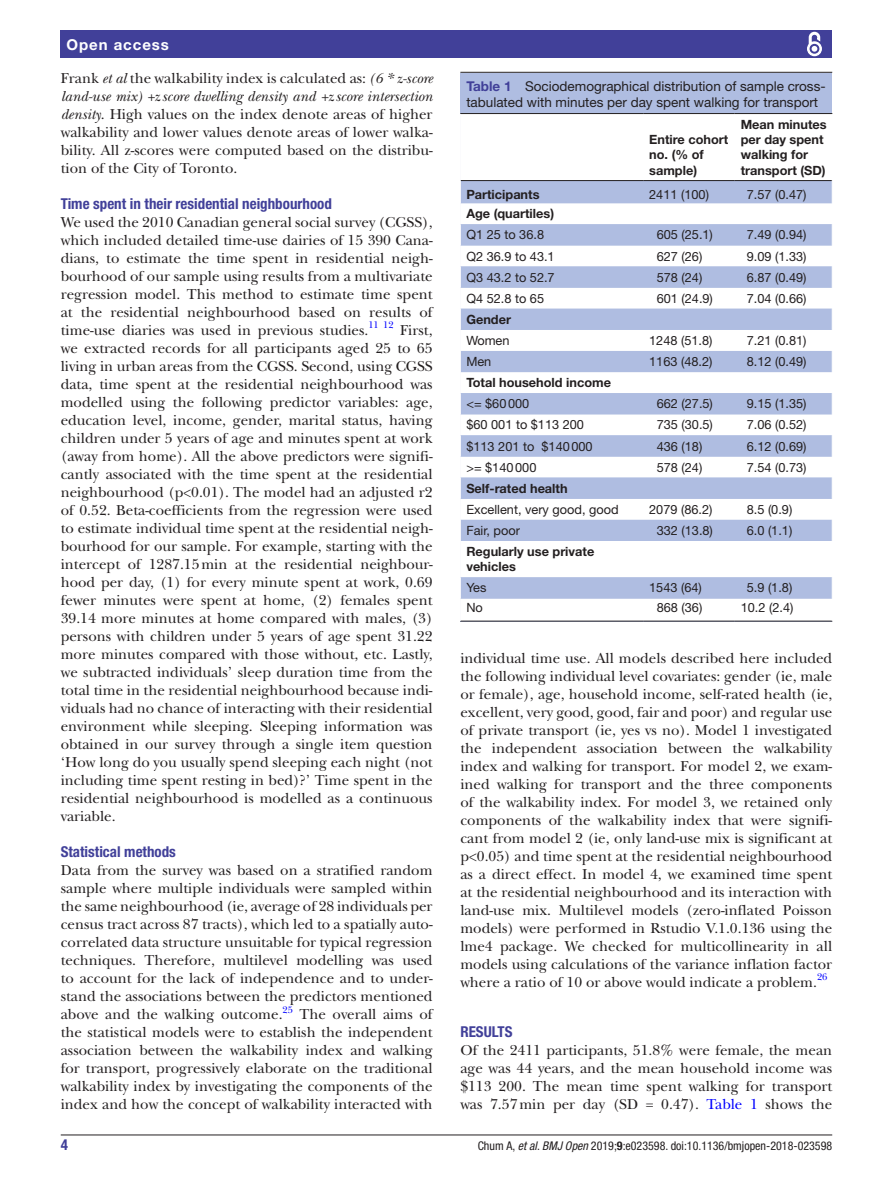
<style>
.page{position:relative;width:893px;height:1191px;background:#fff}
.page>*{position:absolute;margin:0;border:0;box-sizing:border-box;transform-origin:0 0}
.t1{font:15px/18px "New Baskerville";color:#231f20;text-align:justify}
.t2{font:700 condensed 15px "Helvetica Neue LT Std";color:#414099}
.t3{font:700 15px "Helvetica Neue LT Std";letter-spacing:.065em;color:#fff}
.t4{font:13.5px/16.5px "Helvetica Neue LT Std";color:#231f20}
.t5{font:12.75px "Helvetica Neue LT Std";color:#231f20}
.t6{font:700 12.75px/15.3px "Helvetica Neue LT Std";color:#231f20}
.t7{font:condensed 12px "Helvetica Neue LT Std";color:#231f20}
.t8{font:9.9px "New Baskerville";color:#00f}
.s1{font-style:italic}
.s2{font-weight:700;color:#414099}
.s3{color:#00f}
.s4{font-weight:700}
</style>
<div class="page">
<hr style="left:61px;top:1134px;width:771px;height:1px;background:#231f20">
<div style="left:61px;top:31px;width:771px;height:27px;background:#414099"></div>
<svg style="left:807px;top:31px;width:15px;height:26px"></svg>
<div style="left:460px;top:73px;width:372px;height:548px;background:#afbde1"></div>
<hr style="left:460px;top:72px;width:372px;height:1px;background:#231f20">
<div style="left:461px;top:114px;width:371px;height:507px;background:#fff"></div>
<svg style="left:461px;top:181px;width:371px;height:417px"></svg>
<hr style="left:460px;top:113px;width:183px;height:1px;background:#231f20">
<hr style="left:460px;top:180px;width:183px;height:1px;background:#231f20">
<hr style="left:643px;top:113px;width:92px;height:1px;background:#231f20">
<hr style="left:643px;top:180px;width:92px;height:1px;background:#231f20">
<hr style="left:735px;top:113px;width:97px;height:1px;background:#231f20">
<hr style="left:735px;top:180px;width:97px;height:1px;background:#231f20">
<hr style="left:460px;top:621px;width:183px;height:1px;background:#231f20">
<hr style="left:643px;top:621px;width:92px;height:1px;background:#231f20">
<hr style="left:735px;top:621px;width:97px;height:1px;background:#231f20">
<hr style="left:460px;top:114px;width:1px;height:67px;background:#fff">
<svg style="left:460px;top:181px;width:1px;height:360px"></svg>
<hr style="left:460px;top:541px;width:1px;height:36px;background:#fff">
<svg style="left:460px;top:577px;width:1px;height:44px"></svg>
<p class="t3" style="left:66px;top:35px;width:104px">Open access</p>
<p class="t1" style="left:61px;top:69px;width:373px">Frank <span class="s1">et al</span> the walkability index is calculated as: <span class="s1">(6 * z-score land-use mix) +zscore dwelling density and +zscore intersection density</span>. High values on the index denote areas of higher walkability and lower values denote areas of lower walka&shy;bility. All z-scores were computed based on the distribu&shy;tion of the City of Toronto.</p>
<p class="t2" style="left:61px;top:195px;width:273px">Time spent in their residential neighbourhood</p>
<p class="t1" style="left:61px;top:213px;width:373px">We used the 2010 Canadian general social survey (CGSS), which included detailed time-use dairies of 15 390 Cana&shy;dians, to estimate the time spent in residential neigh&shy;bourhood of our sample using results from a multivariate regression model. This method to estimate time spent at the residential neighbourhood based on results of time-use diaries was used in previous studies.</p>
<p class="t8" style="left:368px;top:319px;width:27px">11 12</p>
<p class="t1" style="left:61px;top:321px;width:373px;text-indent:339px">First, we extracted records for all participants aged 25 to 65 living in urban areas from the CGSS. Second, using CGSS data, time spent at the residential neighbourhood was modelled using the following predictor variables: age, education level, income, gender, marital status, having children under 5 years of age and minutes spent at work (away from home). All the above predictors were signifi&shy;cantly associated with the time spent at the residential neighbourhood (p&lt;0.01). The model had an adjusted r2 of 0.52. Beta-coefficients from the regression were used to estimate individual time spent at the residential neigh&shy;bourhood for our sample. For example, starting with the intercept of 1287.15min at the residential neighbour&shy;hood per day, (1) for every minute spent at work, 0.69 fewer minutes were spent at home, (2) females spent 39.14 more minutes at home compared with males, (3) persons with children under 5 years of age spent 31.22 more minutes compared with those without, etc. Lastly, we subtracted individuals’ sleep duration time from the total time in the residential neighbourhood because indi&shy;viduals had no chance of interacting with their residential environment while sleeping. Sleeping information was obtained in our survey through a single item question ‘How long do you usually spend sleeping each night (not including time spent resting in bed)?’ Time spent in the residential neighbourhood is modelled as a continuous variable.</p>
<p class="t2" style="left:61px;top:843px;width:117px">Statistical methods</p>
<p class="t1" style="left:61px;top:861px;width:373px">Data from the survey was based on a stratified random sample where multiple individuals were sampled within the same neighbourhood (ie, average of 28 individuals per census tract across 87 tracts), which led to a spatially auto&shy;correlated data structure unsuitable for typical regression techniques. Therefore, multilevel modelling was used to account for the lack of independence and to under&shy;stand the associations between the predictors mentioned above and the walking outcome.</p>
<p class="t8" style="left:283px;top:1003px;width:12px">25</p>
<p class="t1" style="left:61px;top:1005px;width:373px;text-indent:239px">The overall aims of the statistical models were to establish the independent association between the walkability index and walking for transport, progressively elaborate on the traditional walkability index by investigating the components of the index and how the concept of walkability interacted with</p>
<p class="t4" style="left:466px;top:77px;width:361px"><span class="s2">Table 1</span> Sociodemographical distribution of sample cross&shy;tabulated with minutes per day spent walking for transport</p>
<p class="t6" style="left:649px;top:131px;width:81px">Entire cohort no. (% of sample)</p>
<p class="t6" style="left:741px;top:116px;width:87px">Mean minutes per day spent walking for transport (SD)</p>
<p class="t6" style="left:466px;top:186px;width:75px">Participants</p>
<p class="t5" style="left:649px;top:186px;width:61px">2411 (100)</p>
<p class="t5" style="left:747px;top:186px;width:61px">7.57 (0.47)</p>
<p class="t6" style="left:466px;top:206px;width:89px">Age (quartiles)</p>
<p class="t5" style="left:466px;top:227px;width:79px">Q1 25 to 36.8</p>
<p class="t5" style="left:657px;top:227px;width:58px">605 (25.1)</p>
<p class="t5" style="left:747px;top:227px;width:61px">7.49 (0.94)</p>
<p class="t5" style="left:466px;top:248px;width:90px">Q2 36.9 to 43.1</p>
<p class="t5" style="left:657px;top:248px;width:47px">627 (26)</p>
<p class="t5" style="left:747px;top:248px;width:61px">9.09 (1.33)</p>
<p class="t5" style="left:466px;top:269px;width:90px">Q3 43.2 to 52.7</p>
<p class="t5" style="left:657px;top:269px;width:47px">578 (24)</p>
<p class="t5" style="left:747px;top:269px;width:61px">6.87 (0.49)</p>
<p class="t5" style="left:466px;top:290px;width:79px">Q4 52.8 to 65</p>
<p class="t5" style="left:657px;top:290px;width:58px">601 (24.9)</p>
<p class="t5" style="left:747px;top:290px;width:61px">7.04 (0.66)</p>
<p class="t6" style="left:466px;top:311px;width:46px">Gender</p>
<p class="t5" style="left:466px;top:333px;width:45px">Women</p>
<p class="t5" style="left:649px;top:333px;width:65px">1248 (51.8)</p>
<p class="t5" style="left:747px;top:333px;width:61px">7.21 (0.81)</p>
<p class="t5" style="left:466px;top:354px;width:27px">Men</p>
<p class="t5" style="left:649px;top:354px;width:65px">1163 (48.2)</p>
<p class="t5" style="left:747px;top:354px;width:61px">8.12 (0.49)</p>
<p class="t6" style="left:466px;top:375px;width:146px">Total household income</p>
<p class="t5" style="left:466px;top:396px;width:64px">&lt;= $60000</p>
<p class="t5" style="left:657px;top:396px;width:58px">662 (27.5)</p>
<p class="t5" style="left:747px;top:396px;width:61px">9.15 (1.35)</p>
<p class="t5" style="left:466px;top:417px;width:119px">$60 001 to $113 200</p>
<p class="t5" style="left:657px;top:417px;width:58px">735 (30.5)</p>
<p class="t5" style="left:747px;top:417px;width:61px">7.06 (0.52)</p>
<p class="t5" style="left:466px;top:438px;width:128px">$113 201 to $140000</p>
<p class="t5" style="left:657px;top:438px;width:47px">436 (18)</p>
<p class="t5" style="left:747px;top:438px;width:61px">6.12 (0.69)</p>
<p class="t5" style="left:466px;top:459px;width:72px">&gt;= $140000</p>
<p class="t5" style="left:657px;top:459px;width:47px">578 (24)</p>
<p class="t5" style="left:747px;top:459px;width:61px">7.54 (0.73)</p>
<p class="t6" style="left:466px;top:480px;width:103px">Self-rated health</p>
<p class="t5" style="left:466px;top:502px;width:154px">Excellent, very good, good</p>
<p class="t5" style="left:649px;top:502px;width:65px">2079 (86.2)</p>
<p class="t5" style="left:747px;top:502px;width:47px">8.5 (0.9)</p>
<p class="t5" style="left:466px;top:523px;width:55px">Fair, poor</p>
<p class="t5" style="left:657px;top:523px;width:58px">332 (13.8)</p>
<p class="t5" style="left:747px;top:523px;width:47px">6.0 (1.1)</p>
<p class="t6" style="left:466px;top:543px;width:129px">Regularly use private vehicles</p>
<p class="t5" style="left:466px;top:580px;width:22px">Yes</p>
<p class="t5" style="left:649px;top:580px;width:54px">1543 (64)</p>
<p class="t5" style="left:747px;top:580px;width:47px">5.9 (1.8)</p>
<p class="t5" style="left:466px;top:600px;width:18px">No</p>
<p class="t5" style="left:657px;top:600px;width:47px">868 (36)</p>
<p class="t5" style="left:741px;top:600px;width:54px">10.2 (2.4)</p>
<p class="t1" style="left:460px;top:649px;width:373px">individual time use. All models described here included the following individual level covariates: gender (ie, male or female), age, household income, self-rated health (ie, excellent, very good, good, fair and poor) and regular use of private transport (ie, yes vs no). Model 1 investigated the independent association between the walkability index and walking for transport. For model 2, we exam&shy;ined walking for transport and the three components of the walkability index. For model 3, we retained only components of the walkability index that were signifi&shy;cant from model 2 (ie, only land-use mix is significant at p&lt;0.05) and time spent at the residential neighbourhood as a direct effect. In model 4, we examined time spent at the residential neighbourhood and its interaction with land-use mix. Multilevel models (zero-inflated Poisson models) were performed in Rstudio V.1.0.136 using the lme4 package. We checked for multicollinearity in all models using calculations of the variance inflation factor where a ratio of 10 or above would indicate a problem.<sup>26</sup></p>
<p class="t2" style="left:460px;top:1023px;width:54px">Results</p>
<p class="t1" style="left:460px;top:1041px;width:373px">Of the 2411 participants, 51.8% were female, the mean age was 44 years, and the mean household income was $113 200. The mean time spent walking for transport was 7.57min per day (SD = 0.47). <span class="s3">Table 1</span> shows the</p>
<p class="t2" style="left:61px;top:1135px;width:9px">4</p>
<p class="t7" style="left:478px;top:1138px;width:356px">Chum A, <span class="s1">et al</span>. <span class="s1">BMJ Open</span> 2019;<span class="s4">9</span>:e023598. doi:10.1136/bmjopen-2018-023598</p>
</div>
